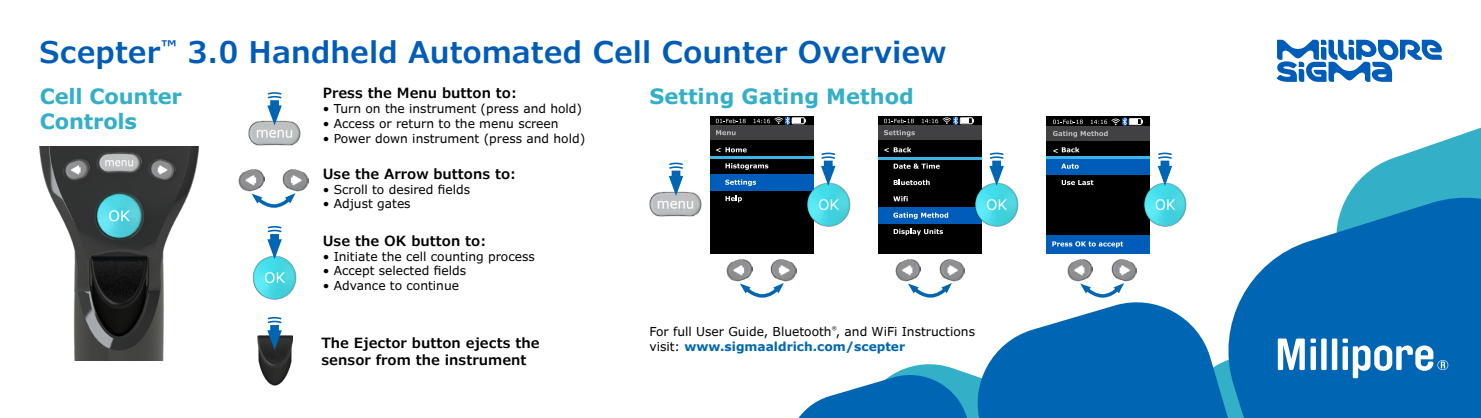
<style>
.page{position:relative;width:1481px;height:418px;background:#fff}
.page>*{position:absolute;margin:0;border:0;box-sizing:border-box;transform-origin:0 0}
.t1{font:600 29.75px "Verdana Pro";color:#005cb9}
.t2{font:700 21px/24.5px "Verdana Pro";color:#34afc8}
.t3{font:600 14px/16.8px "Verdana Pro";color:#000}
.t4{font:12.25px "Verdana Pro";color:#000}
.t5{font:700 12.25px "Verdana Pro";color:#0066b3}
.t6{font:5.08px "Verdana Pro";color:#000}
.s1{font-weight:400;color:#000}
</style>
<div class="page">
<svg style="left:1356px;top:128px;width:124px;height:56px;fill:#34afc8"></svg>
<svg style="left:1244px;top:184px;width:236px;height:233px;fill:#0066b3"></svg>
<svg style="left:995px;top:293px;width:251px;height:124px;fill:#0066b3"></svg>
<svg style="left:799px;top:355px;width:284px;height:62px"></svg>
<svg style="left:1129px;top:338px;width:320px;height:79px;background:#1f7abc"></svg>
<div style="left:709px;top:116px;width:104px;height:137px;background:#000"></div>
<div style="left:709px;top:125px;width:104px;height:15px;background:#414042"></div>
<svg style="left:716px;top:118px;width:29px;height:5px"></svg>
<svg style="left:716px;top:130px;width:19px;height:5px"></svg>
<svg style="left:753px;top:117px;width:53px;height:7px"></svg>
<svg style="left:716px;top:147px;width:30px;height:5px"></svg>
<div style="left:709px;top:174px;width:104px;height:16px;background:#005cb9"></div>
<svg style="left:725px;top:163px;width:43px;height:6px"></svg>
<svg style="left:725px;top:179px;width:31px;height:7px"></svg>
<svg style="left:725px;top:196px;width:17px;height:6px"></svg>
<hr style="left:709px;top:156px;width:104px;height:2px;background:#3cb4e5">
<div style="left:1046px;top:116px;width:103px;height:137px;background:#000"></div>
<div style="left:1045px;top:126px;width:104px;height:15px;background:#414042"></div>
<svg style="left:1053px;top:119px;width:29px;height:5px"></svg>
<svg style="left:1053px;top:131px;width:54px;height:6px"></svg>
<div style="left:1046px;top:158px;width:103px;height:17px;background:#005cb9"></div>
<hr style="left:1046px;top:156px;width:103px;height:2px;background:#3cb4e5">
<svg style="left:1061px;top:163px;width:17px;height:5px"></svg>
<svg style="left:1061px;top:180px;width:32px;height:5px"></svg>
<svg style="left:1053px;top:147px;width:26px;height:6px"></svg>
<div style="left:1046px;top:235px;width:103px;height:18px;background:#005cb9"></div>
<svg style="left:1052px;top:241px;width:71px;height:6px"></svg>
<svg style="left:1090px;top:118px;width:53px;height:7px"></svg>
<div style="left:878px;top:116px;width:103px;height:137px;background:#000"></div>
<div style="left:878px;top:125px;width:103px;height:15px;background:#414042"></div>
<svg style="left:884px;top:118px;width:30px;height:5px"></svg>
<svg style="left:884px;top:130px;width:31px;height:6px"></svg>
<svg style="left:922px;top:117px;width:52px;height:7px"></svg>
<div style="left:878px;top:207px;width:103px;height:16px;background:#005cb9"></div>
<svg style="left:893px;top:163px;width:46px;height:5px"></svg>
<svg style="left:893px;top:180px;width:36px;height:5px"></svg>
<svg style="left:893px;top:196px;width:14px;height:5px"></svg>
<svg style="left:893px;top:212px;width:55px;height:7px"></svg>
<svg style="left:893px;top:228px;width:50px;height:7px"></svg>
<svg style="left:884px;top:147px;width:27px;height:5px"></svg>
<hr style="left:877px;top:157px;width:104px;height:2px;background:#3cb4e5">
<img style="left:248px;top:121px;width:52px;height:24px">
<div style="left:270px;top:100px;width:9px;height:13px;background:#0066b3"></div>
<svg style="left:267px;top:105px;width:15px;height:20px"></svg>
<svg style="left:267px;top:92px;width:15px;height:7px"></svg>
<img style="left:649px;top:191px;width:53px;height:25px">
<div style="left:671px;top:170px;width:9px;height:13px;background:#0066b3"></div>
<svg style="left:669px;top:176px;width:14px;height:20px"></svg>
<svg style="left:669px;top:162px;width:14px;height:7px"></svg>
<img style="left:253px;top:257px;width:43px;height:42px">
<div style="left:270px;top:234px;width:9px;height:12px;background:#0066b3"></div>
<svg style="left:267px;top:239px;width:15px;height:20px"></svg>
<svg style="left:267px;top:226px;width:15px;height:7px"></svg>
<img style="left:806px;top:182px;width:44px;height:44px">
<div style="left:824px;top:160px;width:8px;height:13px;background:#0066b3"></div>
<svg style="left:821px;top:166px;width:14px;height:20px"></svg>
<svg style="left:821px;top:152px;width:15px;height:7px"></svg>
<img style="left:974px;top:182px;width:44px;height:44px">
<div style="left:992px;top:160px;width:9px;height:13px;background:#0066b3"></div>
<svg style="left:989px;top:166px;width:15px;height:20px"></svg>
<svg style="left:989px;top:152px;width:15px;height:7px"></svg>
<img style="left:1144px;top:182px;width:42px;height:44px">
<div style="left:1160px;top:160px;width:9px;height:13px;background:#0066b3"></div>
<svg style="left:1157px;top:166px;width:15px;height:20px"></svg>
<svg style="left:1158px;top:152px;width:14px;height:7px"></svg>
<img style="left:257px;top:335px;width:35px;height:50px">
<div style="left:270px;top:324px;width:9px;height:13px;background:#0066b3"></div>
<svg style="left:267px;top:330px;width:15px;height:20px"></svg>
<svg style="left:267px;top:316px;width:15px;height:8px"></svg>
<img style="left:239px;top:169px;width:25px;height:22px">
<img style="left:283px;top:169px;width:25px;height:22px">
<svg style="left:252px;top:193px;width:43px;height:15px"></svg>
<img style="left:727px;top:259px;width:25px;height:22px">
<img style="left:771px;top:259px;width:25px;height:22px">
<svg style="left:740px;top:283px;width:44px;height:15px"></svg>
<img style="left:895px;top:259px;width:25px;height:22px">
<img style="left:939px;top:259px;width:25px;height:22px">
<svg style="left:908px;top:283px;width:44px;height:15px"></svg>
<img style="left:1067px;top:259px;width:25px;height:22px">
<img style="left:1111px;top:259px;width:25px;height:22px">
<svg style="left:1080px;top:283px;width:44px;height:16px"></svg>
<img style="left:40px;top:146px;width:158px;height:214px">
<svg style="left:1276px;top:40px;width:165px;height:42px"></svg>
<h1 class="t1" style="left:40px;top:32px;width:908px">Scepter<sup>™</sup> 3.0 Handheld Automated Cell Counter Overview</h1>
<h2 class="t2" style="left:40px;top:84px;width:144px">Cell Counter<br>Controls</h2>
<p class="t3" style="left:323px;top:85px;width:196px">Press the Menu button to:</p>
<h2 class="t2" style="left:649px;top:84px;width:266px">Setting Gating Method</h2>
<p class="t4" style="left:323px;top:101px;width:261px">• Turn on the instrument (press and hold)</p>
<p class="t4" style="left:323px;top:115px;width:237px">• Access or return to the menu screen</p>
<p class="t4" style="left:323px;top:130px;width:264px">• Power down instrument (press and hold)</p>
<p class="t3" style="left:323px;top:165px;width:195px">Use the Arrow buttons to:</p>
<p class="t4" style="left:323px;top:181px;width:149px">• Scroll to desired fields</p>
<p class="t4" style="left:323px;top:196px;width:89px">• Adjust gates</p>
<p class="t3" style="left:323px;top:232px;width:165px">Use the OK button to:</p>
<p class="t4" style="left:323px;top:248px;width:214px">• Initiate the cell counting process</p>
<p class="t4" style="left:323px;top:263px;width:145px">• Accept selected fields</p>
<p class="t4" style="left:323px;top:277px;width:138px">• Advance to continue</p>
<p class="t3" style="left:321px;top:334px;width:220px">The Ejector button ejects the sensor from the instrument</p>
<p class="t6" style="left:831px;top:324px;width:7px">®</p>
<p class="t5" style="left:649px;top:338px;width:257px"><span class="s1">visit:</span> www.sigmaaldrich.com/scepter</p>
<p class="t4" style="left:649px;top:323px;width:327px">For full User Guide, Bluetooth , and WiFi Instructions</p>
</div>
